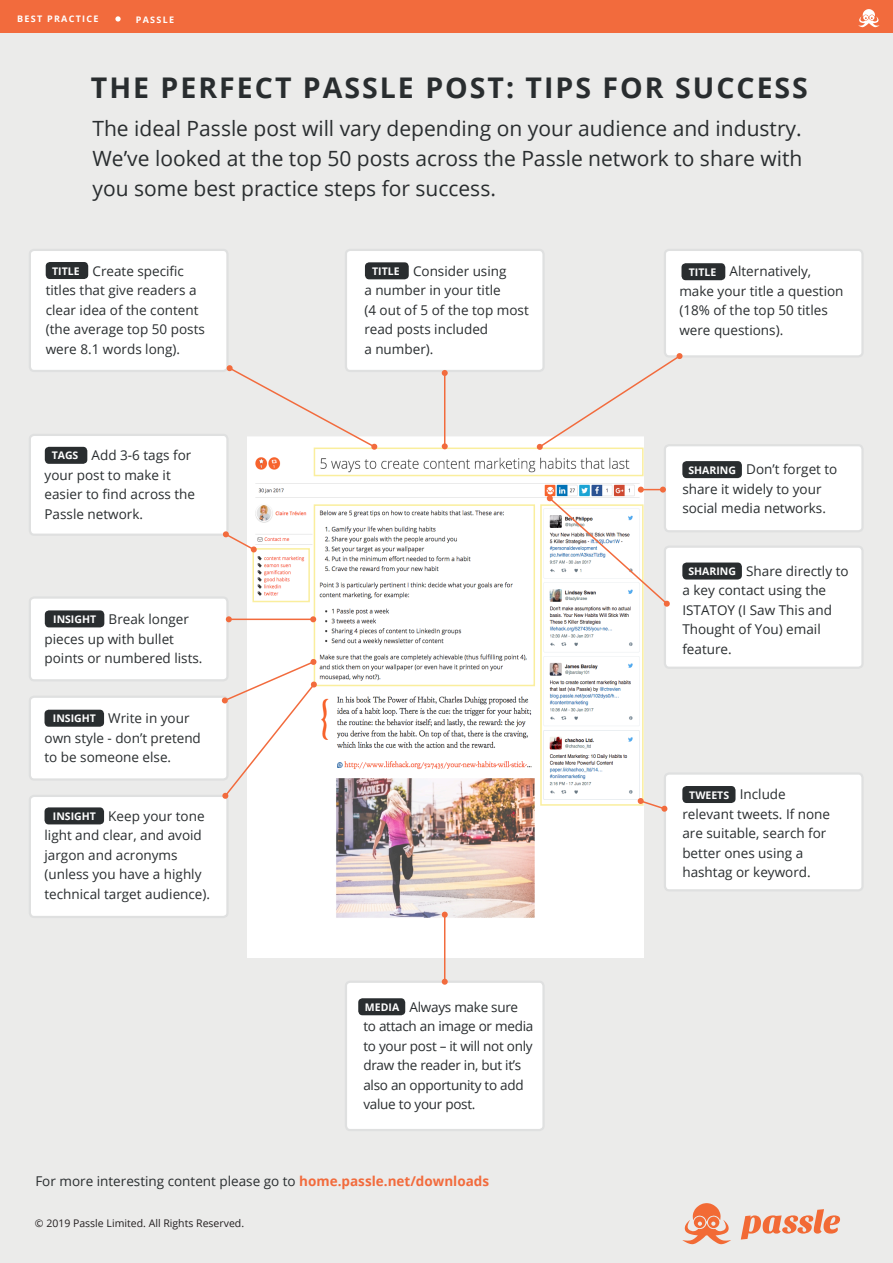
<style>
.page{position:relative;width:893px;height:1263px;background:#fff}
.page>*{position:absolute;margin:0;border:0;box-sizing:border-box;transform-origin:0 0}
.main_title{font:700 28.5px "Open Sans";letter-spacing:.07em;color:#292d2f}
.best_practice_para{font:21px/30px "Open Sans";color:#292d2f;text-align:justify}
.best_practice_para-2{font:13.5px/19.5px "Open Sans";color:#292d2f}
.best_practice_para-3{font:13.5px/19.5px "Open Sans";letter-spacing:-.02em;color:#292d2f}
.t1{font:700 10.5px "Open Sans";color:#fff}
.Footer_text{font:10.5px "Open Sans";color:#231f20}
.series_title{font:700 9px "Open Sans";letter-spacing:.14em;color:#fff}
.s1{font-weight:700;color:#f26b3d}
</style>
<div class="page">
<div style="left:0;top:33px;width:893px;height:1230px;background:#ebebea"></div>
<div style="left:0;top:0;width:893px;height:33px;background:#f26b3d"></div>
<img style="left:247px;top:437px;width:397px;height:520px">
<svg style="left:741px;top:1209px;width:99px;height:30px"></svg>
<svg style="left:682px;top:1203px;width:49px;height:41px"></svg>
<svg style="left:115px;top:16px;width:6px;height:6px"></svg>
<svg style="left:858px;top:9px;width:22px;height:18px"></svg>
<div style="left:30px;top:597px;width:197px;height:83px;background:#fff;border-radius:4px"></div>
<div style="left:29px;top:596px;width:200px;height:85px;border:2px solid #dfe0e0;border-radius:4px"></div>
<div style="left:45px;top:610px;width:59px;height:17px;background:#292d2f;border-radius:4px"></div>
<div style="left:30px;top:250px;width:197px;height:121px;background:#fff;border-radius:4px"></div>
<div style="left:29px;top:249px;width:200px;height:123px;border:2px solid #dfe0e0;border-radius:4px"></div>
<div style="left:46px;top:262px;width:42px;height:17px;background:#292d2f;border-radius:4px"></div>
<div style="left:346px;top:250px;width:198px;height:121px;background:#fff;border-radius:4px"></div>
<div style="left:345px;top:249px;width:200px;height:123px;border:2px solid #dfe0e0;border-radius:4px"></div>
<div style="left:365px;top:262px;width:44px;height:17px;background:#292d2f;border-radius:4px"></div>
<div style="left:665px;top:250px;width:197px;height:106px;background:#fff;border-radius:4px"></div>
<div style="left:664px;top:249px;width:200px;height:109px;border:2px solid #dfe0e0;border-radius:4px"></div>
<div style="left:346px;top:982px;width:198px;height:148px;background:#fff;border-radius:4px"></div>
<div style="left:345px;top:980px;width:200px;height:151px;border:2px solid #dfe0e0;border-radius:4px"></div>
<div style="left:358px;top:998px;width:47px;height:17px;background:#292d2f;border-radius:4px"></div>
<div style="left:665px;top:773px;width:197px;height:117px;background:#fff;border-radius:4px"></div>
<div style="left:664px;top:772px;width:200px;height:119px;border:2px solid #dfe0e0;border-radius:4px"></div>
<div style="left:682px;top:786px;width:53px;height:17px;background:#292d2f;border-radius:4px"></div>
<div style="left:665px;top:445px;width:197px;height:86px;background:#fff;border-radius:4px"></div>
<div style="left:664px;top:444px;width:200px;height:88px;border:2px solid #dfe0e0;border-radius:4px"></div>
<div style="left:682px;top:461px;width:60px;height:17px;background:#292d2f;border-radius:4px"></div>
<div style="left:665px;top:547px;width:197px;height:121px;background:#fff;border-radius:4px"></div>
<div style="left:664px;top:545px;width:200px;height:124px;border:2px solid #dfe0e0;border-radius:4px"></div>
<div style="left:682px;top:562px;width:60px;height:17px;background:#292d2f;border-radius:4px"></div>
<div style="left:314px;top:448px;width:330px;height:28px;border:2px solid #faee9d"></div>
<div style="left:30px;top:435px;width:197px;height:100px;background:#fff;border-radius:4px"></div>
<div style="left:29px;top:434px;width:200px;height:102px;border:2px solid #dfe0e0;border-radius:4px"></div>
<div style="left:45px;top:447px;width:42px;height:17px;background:#292d2f;border-radius:4px"></div>
<hr style="left:444px;top:915px;width:1px;height:67px;background:#f26b3d">
<svg style="left:442px;top:979px;width:6px;height:6px"></svg>
<svg style="left:442px;top:912px;width:6px;height:6px"></svg>
<div style="left:30px;top:697px;width:197px;height:82px;background:#fff;border-radius:4px"></div>
<div style="left:29px;top:696px;width:200px;height:85px;border:2px solid #dfe0e0;border-radius:4px"></div>
<div style="left:45px;top:710px;width:59px;height:17px;background:#292d2f;border-radius:4px"></div>
<div style="left:30px;top:796px;width:197px;height:121px;background:#fff;border-radius:4px"></div>
<div style="left:29px;top:795px;width:200px;height:123px;border:2px solid #dfe0e0;border-radius:4px"></div>
<div style="left:45px;top:807px;width:59px;height:17px;background:#292d2f;border-radius:4px"></div>
<div style="left:252px;top:548px;width:58px;height:54px;border:2px solid #faee9d"></div>
<svg style="left:222px;top:531px;width:35px;height:22px"></svg>
<div style="left:314px;top:504px;width:221px;height:182px;border:2px solid #faee9d"></div>
<div style="left:540px;top:504px;width:104px;height:302px;border:2px solid #faee9d"></div>
<hr style="left:229px;top:619px;width:84px;height:1px;background:#f26b3d">
<svg style="left:310px;top:616px;width:6px;height:6px"></svg>
<svg style="left:226px;top:616px;width:6px;height:6px"></svg>
<svg style="left:221px;top:658px;width:96px;height:141px"></svg>
<svg style="left:637px;top:798px;width:31px;height:14px"></svg>
<svg style="left:226px;top:365px;width:152px;height:85px"></svg>
<hr style="left:444px;top:373px;width:1px;height:73px;background:#f26b3d">
<svg style="left:442px;top:443px;width:6px;height:6px"></svg>
<svg style="left:442px;top:370px;width:6px;height:6px"></svg>
<svg style="left:536px;top:353px;width:147px;height:97px"></svg>
<svg style="left:546px;top:487px;width:124px;height:120px"></svg>
<div style="left:681px;top:263px;width:44px;height:17px;background:#292d2f;border-radius:4px"></div>
<p class="series_title" style="left:17px;top:13px;width:83px">BEST PRACTICE</p>
<p class="series_title" style="left:136px;top:13px;width:40px">PASSLE</p>
<p class="main_title" style="left:91px;top:68px;width:719px">THE PERFECT PASSLE POST: TIPS FOR SUCCESS</p>
<p class="best_practice_para" style="left:92px;top:113px;width:711px">The ideal Passle post will vary depending on your audience and industry.<br>We’ve looked at the top 50 posts across the Passle network to share with you some best practice steps for success.</p>
<p class="best_practice_para-2" style="left:46px;top:260px;width:161px;text-indent:47px">Create specific titles that give readers a clear idea of the content (the average top 50 posts were 8.1 words long).</p>
<p class="t1" style="left:52px;top:263px;width:29px">TITLE</p>
<p class="best_practice_para-2" style="left:364px;top:260px;width:166px;text-indent:49px">Consider using<br>a number in your title<br>(4 out of 5 of the top most read posts included<br>a number).</p>
<p class="t1" style="left:372px;top:264px;width:29px">TITLE</p>
<p class="best_practice_para-2" style="left:679px;top:261px;width:166px;text-indent:50px">Alternatively, make your title a question (18% of the top 50 titles were questions).</p>
<p class="t1" style="left:689px;top:264px;width:29px">TITLE</p>
<p class="best_practice_para-2" style="left:45px;top:445px;width:152px;text-indent:47px">Add 3-6 tags for your post to make it easier to find across the<br>Passle network.</p>
<p class="t1" style="left:52px;top:448px;width:28px">TAGS</p>
<p class="best_practice_para-2" style="left:45px;top:609px;width:159px;text-indent:64px">Break longer pieces up with bullet points or numbered lists.</p>
<p class="t1" style="left:53px;top:612px;width:44px">INSIGHT</p>
<p class="best_practice_para-2" style="left:45px;top:708px;width:158px;text-indent:64px">Write in your own style - don’t pretend to be someone else.</p>
<p class="t1" style="left:53px;top:711px;width:44px">INSIGHT</p>
<p class="best_practice_para-2" style="left:45px;top:806px;width:167px;text-indent:64px">Keep your tone light and clear, and avoid jargon and acronyms (unless you have a highly technical target audience).</p>
<p class="t1" style="left:53px;top:809px;width:44px">INSIGHT</p>
<p class="best_practice_para-3" style="left:363px;top:997px;width:171px;text-indent:46px">Always make sure to attach an image or media to your post – it will not only draw the reader in, but it’s also an opportunity to add value to your post.</p>
<p class="t1" style="left:365px;top:999px;width:36px">MEDIA</p>
<p class="best_practice_para-2" style="left:35px;top:1171px;width:455px">For more interesting content please go to <span class="s1">home.passle.net/downloads</span></p>
<p class="Footer_text" style="left:35px;top:1216px;width:211px">© 2019 Passle Limited. All Rights Reserved.</p>
<p class="best_practice_para-2" style="left:682px;top:459px;width:157px;text-indent:64px">Don’t forget to share it widely to your social media networks.</p>
<p class="t1" style="left:688px;top:462px;width:49px">SHARING</p>
<p class="best_practice_para-2" style="left:682px;top:561px;width:168px;text-indent:64px">Share directly to a key contact using the<br>ISTATOY (I Saw This and<br>Thought of You) email feature.</p>
<p class="t1" style="left:688px;top:564px;width:49px">SHARING</p>
<p class="best_practice_para-2" style="left:682px;top:784px;width:149px;text-indent:57px">Include relevant tweets. If none are suitable, search for better ones using a hashtag or keyword.</p>
<p class="t1" style="left:689px;top:787px;width:41px">TWEETS</p>
</div>
